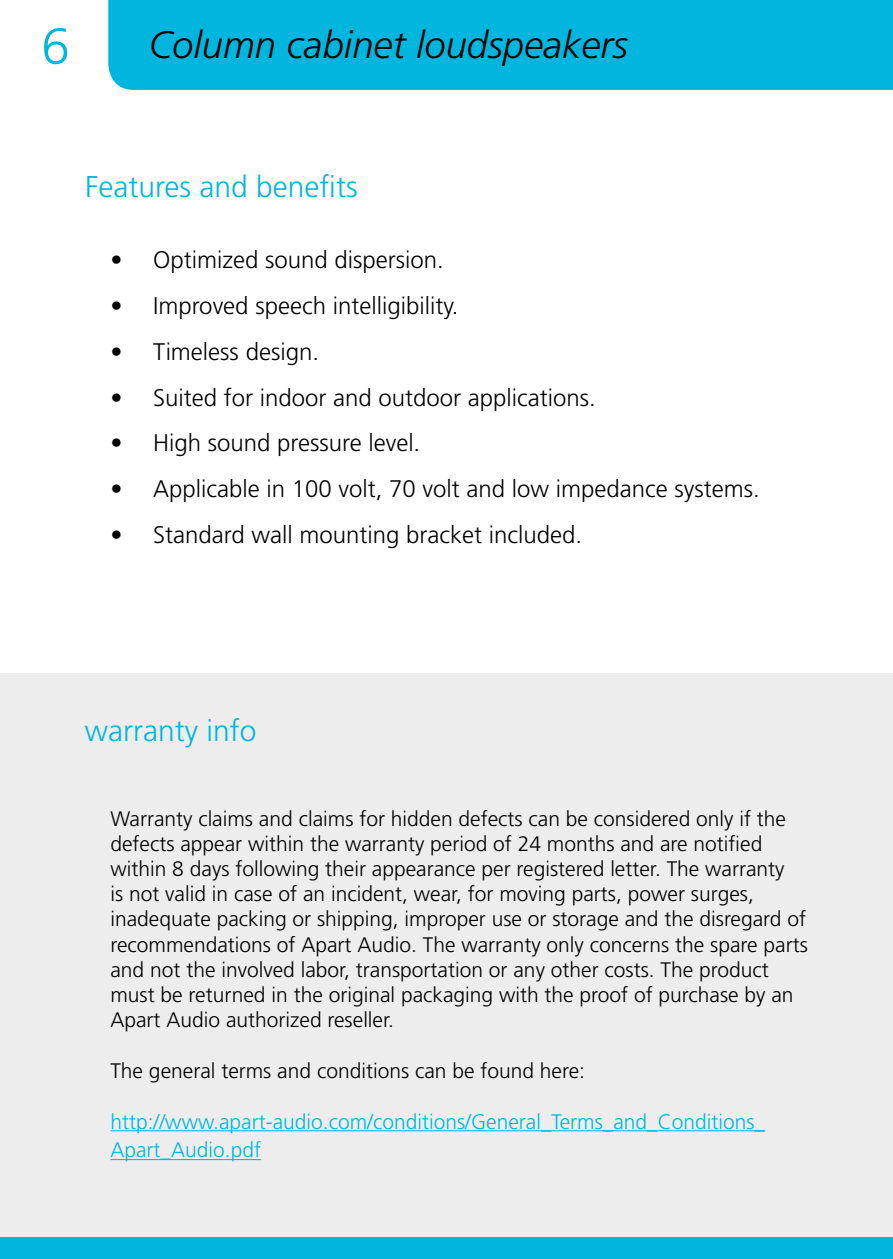
<style>
.page{position:relative;width:893px;height:1259px;background:#fff}
.page>*{position:absolute;margin:0;border:0;box-sizing:border-box;transform-origin:0 0}
.t1{font:300 51px "Frutiger LT Std";color:#00b6de}
.t2{font:italic 300 38.1px "Frutiger LT Std";color:#000}
.t3{font:300 30px "Frutiger LT Std";color:#00b6de}
.t4{font:300 24px "Frutiger LT Std";color:#000}
.t5{font:300 21px/25.2px "Frutiger LT Std";color:#000}
.t6{font:300 21px/28.8px "Frutiger LT Std";color:#00b6de}
</style>
<div class="page">
<div style="left:108px;top:0;width:785px;height:90px;background:#00b6de"></div>
<div style="left:0;top:1236px;width:893px;height:23px;background:#00b6de"></div>
<div style="left:0;top:673px;width:893px;height:564px;background:#ededee"></div>
<hr style="left:110px;top:1130px;width:655px;height:1px;background:#00b6de">
<hr style="left:110px;top:1159px;width:151px;height:1px;background:#00b6de">
<h1 class="t1" style="left:41px;top:17px;width:30px">6</h1>
<h2 class="t2" style="left:149px;top:23px;width:481px">Column cabinet loudspeakers</h2>
<h3 class="t3" style="left:85px;top:170px;width:274px">Features and benefits</h3>
<p class="t4" style="left:111px;top:246px;width:335px">• Optimized sound dispersion.</p>
<p class="t4" style="left:111px;top:292px;width:349px">• Improved speech intelligibility.</p>
<p class="t4" style="left:111px;top:338px;width:210px">• Timeless design.</p>
<p class="t4" style="left:111px;top:384px;width:487px">• Suited for indoor and outdoor applications.</p>
<p class="t4" style="left:111px;top:429px;width:311px">• High sound pressure level.</p>
<p class="t4" style="left:111px;top:475px;width:651px">• Applicable in 100 volt, 70 volt and low impedance systems.</p>
<p class="t4" style="left:111px;top:521px;width:473px">• Standard wall mounting bracket included.</p>
<h3 class="t3" style="left:85px;top:713px;width:173px">warranty info</h3>
<p class="t5" style="left:110px;top:806px;width:699px">Warranty claims and claims for hidden defects can be considered only if the defects appear within the warranty period of 24 months and are notified within 8 days following their appearance per registered letter. The warranty<br>is not valid in case of an incident, wear, for moving parts, power surges, inadequate packing or shipping, improper use or storage and the disregard of recommendations of Apart Audio. The warranty only concerns the spare parts and not the involved labor, transportation or any other costs. The product must be returned in the original packaging with the proof of purchase by an Apart Audio authorized reseller.</p>
<p class="t5" style="left:110px;top:1058px;width:476px">The general terms and conditions can be found here:</p>
<p class="t6" style="left:110px;top:1107px;width:656px">http://www.apart-audio.com/conditions/General_Terms_and_Conditions_<br>Apart_Audio.pdf</p>
</div>
